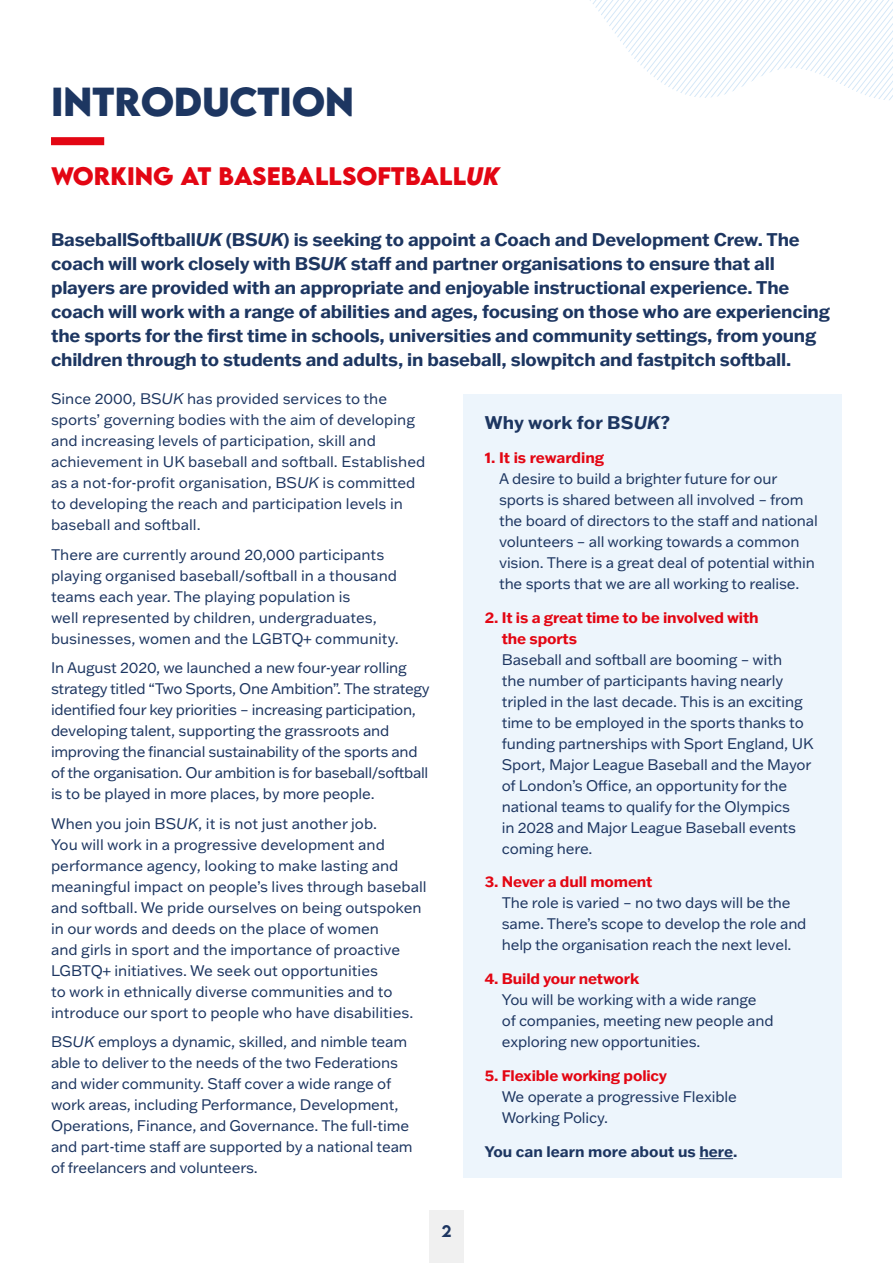
<style>
.page{position:relative;width:893px;height:1263px;background:#fff}
.page>*{position:absolute;margin:0;border:0;box-sizing:border-box;transform-origin:0 0}
.t1{font:700 36px "LEMONMILK";letter-spacing:-.01em;color:#1d3661}
.t2{font:700 22.5px "LEMONMILK";color:#e30613}
.t3{font:700 18px/24px "Franklin Gothic ATF";letter-spacing:-.01em;color:#1d3661}
.t4{font:700 18px "Franklin Gothic ATF";letter-spacing:.01em;color:#1d3661}
.t5{font:15px/21px "Franklin Gothic ATF";letter-spacing:-.01em;color:#1d3661}
.t6{font:700 15px/21px "Franklin Gothic ATF";letter-spacing:-.01em;color:#e30613}
.t7{font:700 15px "Franklin Gothic ATF";color:#1d3661}
.t8{font:500 15px "LEMONMILK";color:#1d3661}
.s1{font-style:italic}
</style>
<div class="page">
<div style="left:429px;top:1210px;width:35px;height:53px;background:#f0f0f0"></div>
<div style="left:51px;top:137px;width:53px;height:8px;background:#e30613"></div>
<svg style="left:590px;top:0;width:303px;height:100px"></svg>
<div style="left:463px;top:394px;width:379px;height:784px;background:#edf5fc"></div>
<hr style="left:699px;top:1158px;width:34px;height:1px;background:#1d3661">
<h1 class="t1" style="left:51px;top:77px;width:305px">INTRODUCTION</h1>
<h2 class="t2" style="left:51px;top:161px;width:450px">WORKING AT BASEBALLSOFTBALL<span class="s1">UK</span></h2>
<p class="t3" style="left:51px;top:227px;width:780px">BaseballSoftball<span class="s1">UK</span> (BS<span class="s1">UK</span>) is seeking to appoint a Coach and Development Crew. The coach will work closely with BS<span class="s1">UK</span> staff and partner organisations to ensure that all players are provided with an appropriate and enjoyable instructional experience. The coach will work with a range of abilities and ages, focusing on those who are experiencing the sports for the first time in schools, universities and community settings, from young children through to students and adults, in baseball, slowpitch and fastpitch softball.</p>
<p class="t5" style="left:51px;top:388px;width:376px">Since 2000, BS<span class="s1">UK</span> has provided services to the sports’ governing bodies with the aim of developing and increasing levels of participation, skill and achievement in UK baseball and softball. Established as a not-for-profit organisation, BS<span class="s1">UK</span> is committed to developing the reach and participation levels in baseball and softball.</p>
<p class="t5" style="left:51px;top:544px;width:349px">There are currently around 20,000 participants playing organised baseball/softball in a thousand teams each year. The playing population is<br>well represented by children, undergraduates, businesses, women and the LGBTQ+ community.</p>
<p class="t5" style="left:51px;top:657px;width:380px">In August 2020, we launched a new four-year rolling strategy titled “Two Sports, One Ambition”. The strategy identified four key priorities – increasing participation, developing talent, supporting the grassroots and improving the financial sustainability of the sports and of the organisation. Our ambition is for baseball/softball is to be played in more places, by more people.</p>
<p class="t5" style="left:51px;top:813px;width:377px">When you join BS<span class="s1">UK</span>, it is not just another job.<br>You will work in a progressive development and performance agency, looking to make lasting and meaningful impact on people’s lives through baseball and softball. We pride ourselves on being outspoken in our words and deeds on the place of women<br>and girls in sport and the importance of proactive LGBTQ+ initiatives. We seek out opportunities<br>to work in ethnically diverse communities and to introduce our sport to people who have disabilities.</p>
<p class="t5" style="left:51px;top:1031px;width:363px">BS<span class="s1">UK</span> employs a dynamic, skilled, and nimble team able to deliver to the needs of the two Federations and wider community. Staff cover a wide range of work areas, including Performance, Development, Operations, Finance, and Governance. The full-time and part-time staff are supported by a national team of freelancers and volunteers.</p>
<p class="t4" style="left:485px;top:410px;width:187px">Why work for BS<span class="s1">UK</span>?</p>
<p class="t6" style="left:485px;top:446px;width:121px">1. It is rewarding</p>
<p class="t5" style="left:499px;top:467px;width:320px">A desire to build a brighter future for our sports is shared between all involved – from the board of directors to the staff and national volunteers – all working towards a common vision. There is a great deal of potential within the sports that we are all working to realise.</p>
<p class="t6" style="left:502px;top:606px;width:258px;text-indent:-17px">2. It is a great time to be involved with the sports</p>
<p class="t5" style="left:502px;top:648px;width:313px">Baseball and softball are booming – with<br>the number of participants having nearly tripled in the last decade. This is an exciting time to be employed in the sports thanks to funding partnerships with Sport England, UK Sport, Major League Baseball and the Mayor of London’s Office, an opportunity for the national teams to qualify for the Olympics<br>in 2028 and Major League Baseball events coming here.</p>
<p class="t6" style="left:485px;top:871px;width:169px">3. Never a dull moment</p>
<p class="t5" style="left:502px;top:892px;width:306px">The role is varied – no two days will be the same. There’s scope to develop the role and help the organisation reach the next level.</p>
<p class="t6" style="left:485px;top:968px;width:156px">4. Build your network</p>
<p class="t5" style="left:502px;top:989px;width:273px">You will be working with a wide range of companies, meeting new people and exploring new opportunities.</p>
<p class="t6" style="left:485px;top:1064px;width:184px">5. Flexible working policy</p>
<p class="t5" style="left:502px;top:1085px;width:237px">We operate a progressive Flexible<br>Working Policy.</p>
<p class="t7" style="left:485px;top:1141px;width:254px">You can learn more about us here.</p>
<p class="t8" style="left:442px;top:1221px;width:11px">2</p>
</div>
